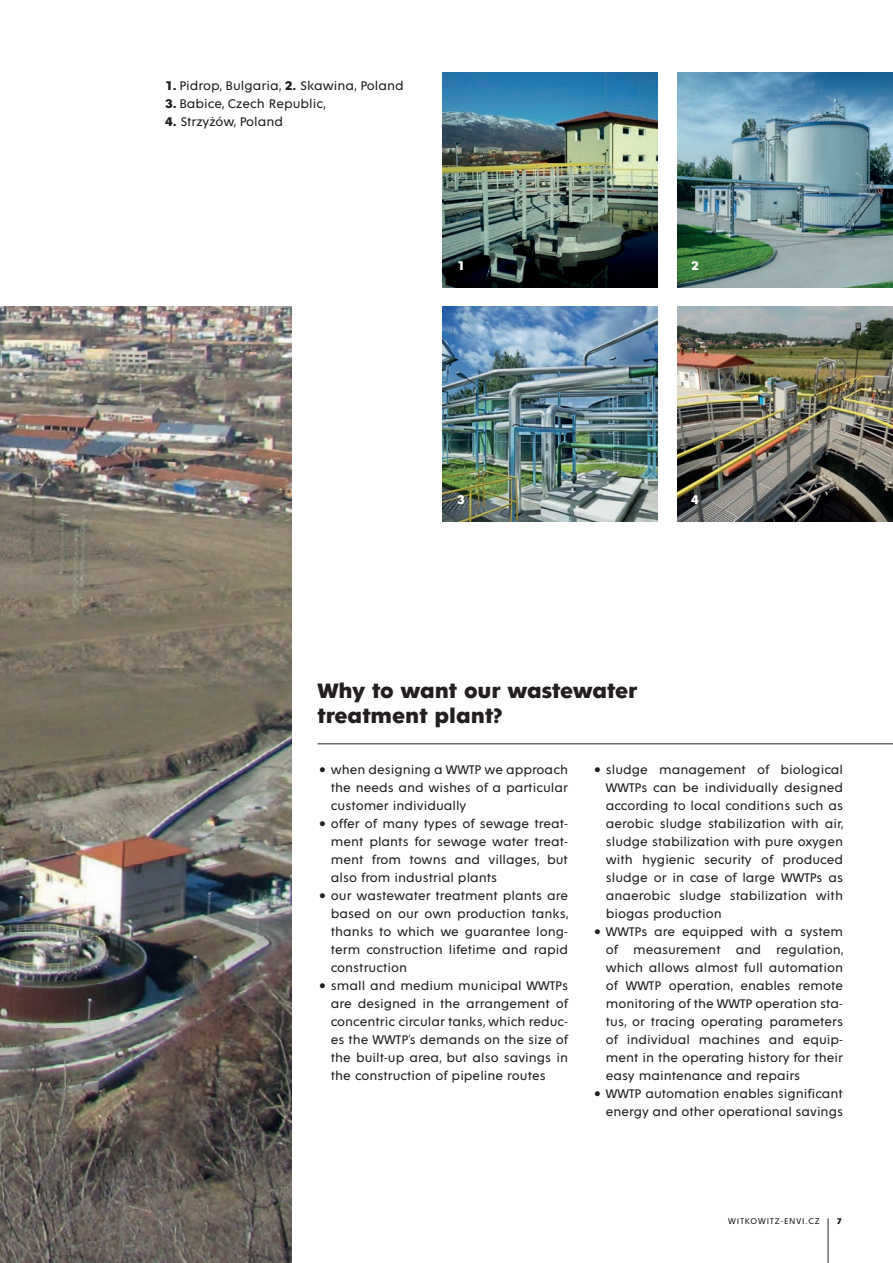
<style>
.page{position:relative;width:893px;height:1263px;background:#fff}
.page>*{position:absolute;margin:0;border:0;box-sizing:border-box;transform-origin:0 0}
.t1{font:700 22.5px/25.5px "Fenomen Sans";color:#231f20}
.t2{font:13.5px/18px "Fenomen Sans";color:#231f20;text-align:justify}
.t3{font:700 13.5px "Fenomen Sans";color:#fff}
.t4{font:9px "Fenomen Sans";letter-spacing:.1em;color:#231f20}
.t5{font:700 9px "Fenomen Sans";color:#231f20}
.s1{font-weight:700}
.s2{font-size:30px}
</style>
<div class="page">
<img style="left:0;top:307px;width:291px;height:956px">
<hr style="left:317px;top:744px;width:576px;height:1px;background:#231f20">
<img style="left:443px;top:73px;width:214px;height:214px">
<img style="left:678px;top:73px;width:215px;height:214px">
<img style="left:443px;top:307px;width:214px;height:214px">
<img style="left:678px;top:307px;width:214px;height:214px">
<hr style="left:828px;top:1218px;width:1px;height:45px;background:#231f20">
<p class="t2" style="left:165px;top:77px;width:240px"><span class="s1">1.</span> Pidrop, Bulgaria, <span class="s1">2.</span> Skawina, Poland</p>
<p class="t2" style="left:165px;top:95px;width:162px"><span class="s1">3.</span> Babice, Czech Republic,</p>
<p class="t2" style="left:165px;top:113px;width:119px"><span class="s1">4.</span> Strzyżów, Poland</p>
<p class="t3" style="left:457px;top:258px;width:9px">1</p>
<p class="t3" style="left:691px;top:258px;width:9px">2</p>
<p class="t3" style="left:457px;top:492px;width:9px">3</p>
<p class="t3" style="left:691px;top:492px;width:9px">4</p>
<h1 class="t1" style="left:317px;top:678px;width:321px">Why to want our wastewater treatment plant?</h1>
<p class="t2" style="left:331px;top:761px;width:239px;text-indent:-12px"><span class="s2">•</span> when designing a WWTP we approach the needs and wishes of a particular customer individually</p>
<p class="t2" style="left:331px;top:815px;width:239px;text-indent:-12px"><span class="s2">•</span> offer of many types of sewage treat&shy;ment plants for sewage water treat&shy;ment from towns and villages, but also from industrial plants</p>
<p class="t2" style="left:331px;top:887px;width:239px;text-indent:-12px"><span class="s2">•</span> our wastewater treatment plants are based on our own production tanks, thanks to which we guarantee long&shy;term construction lifetime and rapid construction</p>
<p class="t2" style="left:331px;top:977px;width:239px;text-indent:-12px"><span class="s2">•</span> small and medium municipal WWTPs are designed in the arrangement of concentric circular tanks, which reduc&shy;es the WWTP‘s demands on the size of the built-up area, but also savings in the construction of pipeline routes</p>
<p class="t2" style="left:606px;top:761px;width:239px;text-indent:-12px"><span class="s2">•</span> sludge management of biological WWTPs can be individually designed according to local conditions such as aerobic sludge stabilization with air, sludge stabilization with pure oxygen with hygienic security of produced sludge or in case of large WWTPs as anaerobic sludge stabilization with biogas production</p>
<p class="t2" style="left:606px;top:923px;width:239px;text-indent:-12px"><span class="s2">•</span> WWTPs are equipped with a system of measurement and regulation, which allows almost full automation of WWTP operation, enables remote monitoring of the WWTP operation sta&shy;tus, or tracing operating parameters of individual machines and equip&shy;ment in the operating history for their easy maintenance and repairs</p>
<p class="t2" style="left:594px;top:1085px;width:251px;text-align:right"><span class="s2">•</span> WWTP automation enables significant energy and other operational savings</p>
<p class="t4" style="left:728px;top:1216px;width:93px">WITKOWITZ-ENVI.CZ</p>
<p class="t5" style="left:837px;top:1216px;width:7px">7</p>
</div>
